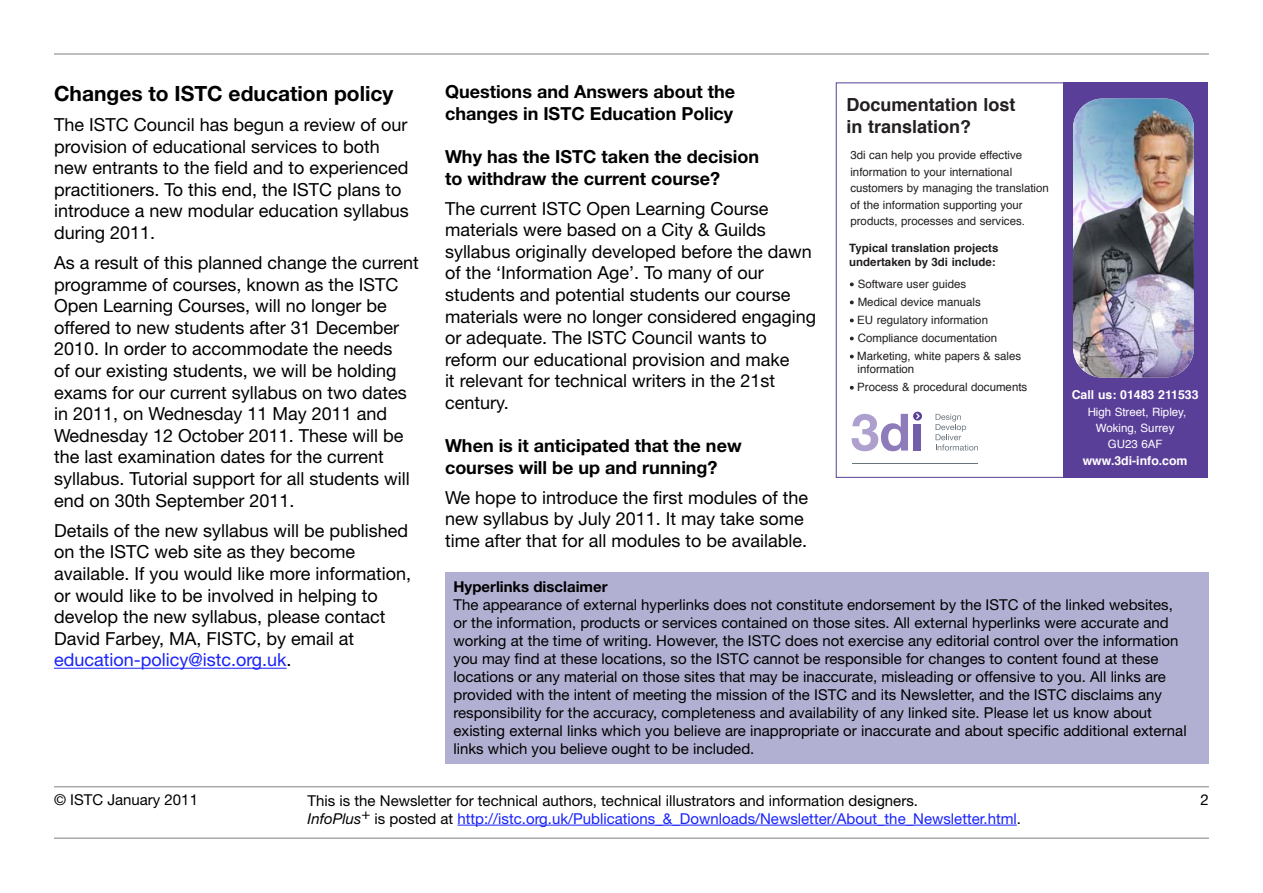
<style>
.page{position:relative;width:1263px;height:893px;background:#fff}
.page>*{position:absolute;margin:0;border:0;box-sizing:border-box;transform-origin:0 0}
.t1{font:700 21px "Helvetica Neue";color:#000}
.t2{font:18px/21.6px "Helvetica Neue";color:#000}
.t3{font:700 18px/21.6px "Helvetica Neue";color:#000}
.t4{font:700 18px/21.6px "Helvetica";color:#231f20}
.t5{font:15px/18px "Helvetica Neue";color:#000}
.t6{font:700 15px "Helvetica Neue";color:#000}
.t7{font:700 12.3px "Helvetica";color:#fff}
.t8{font:11.55px/18px "Helvetica";color:#231f20}
.t9{font:700 11.55px/13.8px "Helvetica";color:#231f20}
.t10{font:11.55px/16.4px "Helvetica";color:#fff;text-align:center}
.s1{color:#1922fb}
.s2{font-style:italic}
</style>
<div class="page">
<hr style="left:54px;top:53px;width:1155px;height:2px;background:#a7a9ac">
<hr style="left:54px;top:837px;width:1155px;height:2px;background:#a7a9ac">
<hr style="left:54px;top:786px;width:1155px;height:1px;background:#a7a9ac">
<hr style="left:457px;top:825px;width:560px;height:1px;background:#1922fb">
<div style="left:1063px;top:82px;width:144px;height:395px;background:#5a3f99"></div>
<img style="left:1073px;top:99px;width:121px;height:279px">
<svg style="left:935px;top:414px;width:43px;height:37px"></svg>
<svg style="left:851px;top:412px;width:71px;height:39px"></svg>
<hr style="left:852px;top:464px;width:126px;height:1px;background:#6a747b">
<hr style="left:54px;top:668px;width:233px;height:1px;background:#1922fb">
<div style="left:445px;top:572px;width:764px;height:191px;background:#b1b0d2"></div>
<p class="t1" style="left:54px;top:80px;width:341px">Changes to ISTC education policy</p>
<p class="t2" style="left:54px;top:113px;width:356px">The ISTC Council has begun a review of our provision of educational services to both new entrants to the field and to experienced practitioners. To this end, the ISTC plans to introduce a new modular education syllabus during 2011.</p>
<p class="t2" style="left:54px;top:252px;width:366px">As a result of this planned change the current programme of courses, known as the ISTC Open Learning Courses, will no longer be offered to new students after 31 December 2010. In order to accommodate the needs<br>of our existing students, we will be holding exams for our current syllabus on two dates in 2011, on Wednesday 11 May 2011 and Wednesday 12 October 2011. These will be the last examination dates for the current syllabus. Tutorial support for all students will end on 30th September 2011.</p>
<p class="t2" style="left:54px;top:519px;width:359px">Details of the new syllabus will be published on the ISTC web site as they become available. If you would like more information, or would like to be involved in helping to develop the new syllabus, please contact David Farbey, MA, FISTC, by email at <span class="s1">education-policy@istc.org.uk</span>.</p>
<p class="t3" style="left:445px;top:81px;width:292px">Questions and Answers about the changes in ISTC Education Policy</p>
<p class="t3" style="left:445px;top:145px;width:316px">Why has the ISTC taken the decision to withdraw the current course?</p>
<p class="t2" style="left:445px;top:197px;width:373px">The current ISTC Open Learning Course materials were based on a City &amp; Guilds syllabus originally developed before the dawn of the ‘Information Age’. To many of our students and potential students our course materials were no longer considered engaging or adequate. The ISTC Council wants to reform our educational provision and make<br>it relevant for technical writers in the 21st century.</p>
<p class="t3" style="left:445px;top:434px;width:298px">When is it anticipated that the new courses will be up and running?</p>
<p class="t2" style="left:445px;top:486px;width:365px">We hope to introduce the first modules of the new syllabus by July 2011. It may take some time after that for all modules to be available.</p>
<p class="t6" style="left:453px;top:578px;width:156px">Hyperlinks disclaimer</p>
<p class="t5" style="left:453px;top:596px;width:735px">The appearance of external hyperlinks does not constitute endorsement by the ISTC of the linked websites, or the information, products or services contained on those sites. All external hyperlinks were accurate and working at the time of writing. However, the ISTC does not exercise any editorial control over the information you may find at these locations, so the ISTC cannot be responsible for changes to content found at these locations or any material on those sites that may be inaccurate, misleading or offensive to you. All links are provided with the intent of meeting the mission of the ISTC and its Newsletter, and the ISTC disclaims any responsibility for the accuracy, completeness and availability of any linked site. Please let us know about existing external links which you believe are inappropriate or inaccurate and about specific additional external links which you believe ought to be included.</p>
<p class="t4" style="left:846px;top:95px;width:170px">Documentation lost in translation?</p>
<p class="t8" style="left:850px;top:147px;width:200px;line-height:16.4px">3di can help you provide effective information to your international customers by managing the translation of the information supporting your products, processes and services.</p>
<p class="t9" style="left:849px;top:242px;width:151px">Typical translation projects undertaken by 3di include:</p>
<p class="t8" style="left:857px;top:275px;width:166px">Software user guides<br>Medical device manuals<br>EU regulatory information<br>Compliance documentation<br>Marketing, white papers &amp; sales</p>
<p class="t8" style="left:857px;top:360px;width:172px">information<br>Process &amp; procedural documents</p>
<p class="t7" style="left:1072px;top:385px;width:128px">Call us: 01483 211533</p>
<p class="t10" style="left:1088px;top:404px;width:100px">High Street, Ripley,<br>Woking, Surrey<br>GU23 6AF</p>
<p class="t7" style="left:1083px;top:450px;width:106px">www.3di-info.com</p>
<p class="t5" style="left:54px;top:790px;width:145px">© ISTC January 2011</p>
<p class="t5" style="left:1200px;top:791px;width:10px">2</p>
<p class="t5" style="left:308px;top:791px;width:715px">This is the Newsletter for technical authors, technical illustrators and information designers.<br><span class="s2">InfoPlus</span><sup>+</sup> is posted at <span class="s1">http://istc.org.uk/Publications_&amp;_Downloads/Newsletter/About_the_Newsletter.html</span>.</p>
</div>
